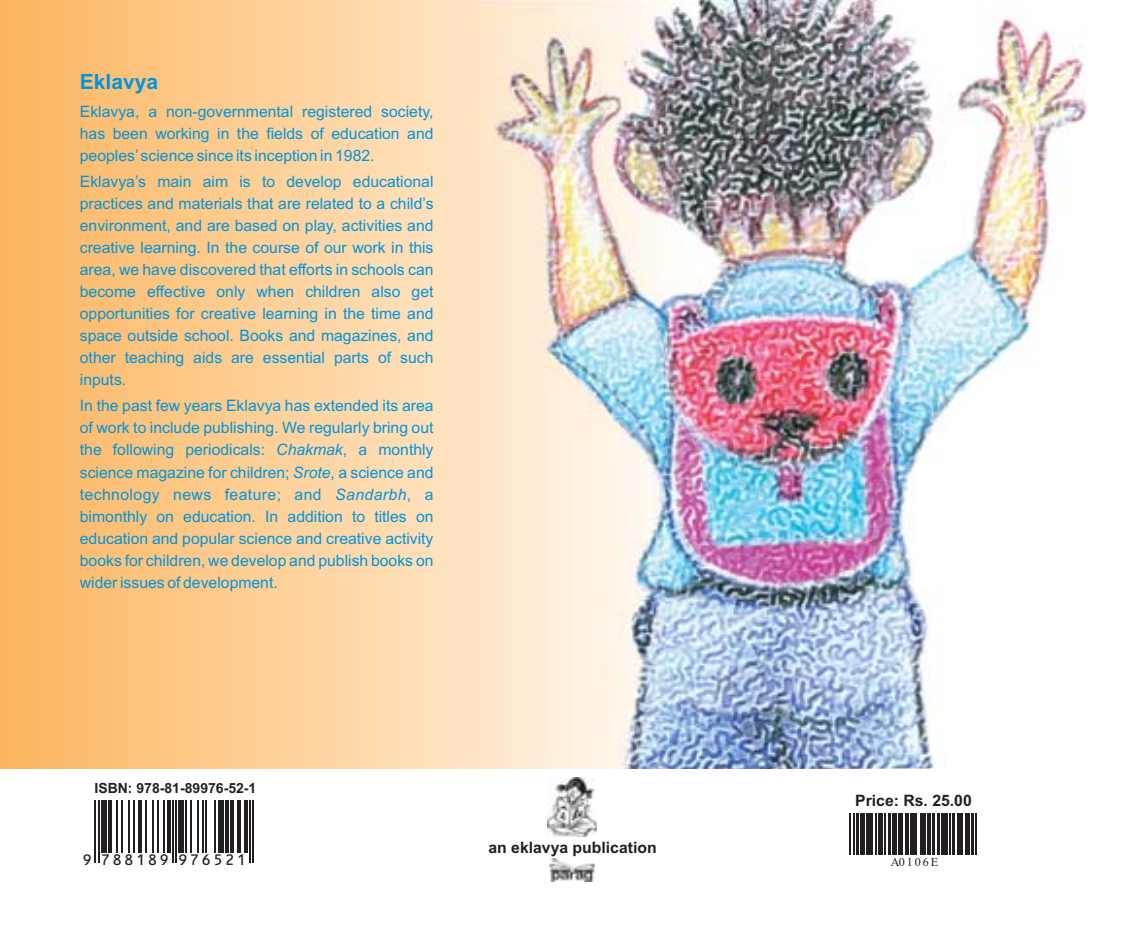
<style>
.page{position:relative;width:1122px;height:933px;background:#fff}
.page>*{position:absolute;margin:0;border:0;box-sizing:border-box;transform-origin:0 0}
.t1{font:700 21px "Arial";color:#0095da}
.t2{font:16.8px "OCRB10 Pitch BT";letter-spacing:.09em;color:#231f20}
.t3{font:15.75px/22.1px "Arial";color:#0095da;text-align:justify}
.t4{font:700 15.75px "Arial";color:#231f20}
.t5{font:700 14px "Arial";color:#231f20}
.t6{font:12.08px "Times New Roman";letter-spacing:.155em;color:#231f20}
.s1{font-style:italic}
</style>
<div class="page">
<svg style="left:0;top:0;width:479px;height:769px"></svg>
<img style="left:479px;top:0;width:609px;height:769px">
<hr style="left:94px;top:800px;width:2px;height:63px;background:#231f20">
<hr style="left:98px;top:800px;width:1px;height:63px;background:#231f20">
<div style="left:101px;top:800px;width:5px;height:52px;background:#231f20"></div>
<hr style="left:108px;top:800px;width:3px;height:52px;background:#231f20">
<hr style="left:116px;top:800px;width:2px;height:52px;background:#231f20">
<hr style="left:121px;top:800px;width:2px;height:52px;background:#231f20">
<hr style="left:128px;top:800px;width:2px;height:52px;background:#231f20">
<hr style="left:133px;top:800px;width:2px;height:52px;background:#231f20">
<hr style="left:138px;top:800px;width:4px;height:52px;background:#231f20">
<hr style="left:145px;top:800px;width:2px;height:52px;background:#231f20">
<hr style="left:152px;top:800px;width:1px;height:52px;background:#231f20">
<hr style="left:157px;top:800px;width:1px;height:52px;background:#231f20">
<hr style="left:163px;top:800px;width:2px;height:52px;background:#231f20">
<hr style="left:167px;top:800px;width:3px;height:52px;background:#231f20">
<hr style="left:172px;top:800px;width:1px;height:63px;background:#231f20">
<hr style="left:175px;top:800px;width:2px;height:63px;background:#231f20">
<div style="left:178px;top:800px;width:6px;height:52px;background:#231f20"></div>
<hr style="left:185px;top:800px;width:2px;height:52px;background:#231f20">
<hr style="left:190px;top:800px;width:2px;height:52px;background:#231f20">
<hr style="left:197px;top:800px;width:2px;height:52px;background:#231f20">
<hr style="left:202px;top:800px;width:2px;height:52px;background:#231f20">
<hr style="left:205px;top:800px;width:2px;height:52px;background:#231f20">
<hr style="left:214px;top:800px;width:1px;height:52px;background:#231f20">
<div style="left:219px;top:800px;width:5px;height:52px;background:#231f20"></div>
<hr style="left:225px;top:800px;width:4px;height:52px;background:#231f20">
<hr style="left:231px;top:800px;width:3px;height:52px;background:#231f20">
<hr style="left:237px;top:800px;width:4px;height:52px;background:#231f20">
<hr style="left:244px;top:800px;width:3px;height:52px;background:#231f20">
<hr style="left:249px;top:800px;width:2px;height:63px;background:#231f20">
<hr style="left:252px;top:800px;width:2px;height:63px;background:#231f20">
<svg style="left:850px;top:813px;width:127px;height:42px;fill:#231f20"></svg>
<hr style="left:849px;top:813px;width:1px;height:42px;background:#231f20">
<hr style="left:853px;top:813px;width:1px;height:42px;background:#231f20">
<hr style="left:855px;top:813px;width:3px;height:42px;background:#231f20">
<hr style="left:859px;top:813px;width:3px;height:42px;background:#231f20">
<hr style="left:863px;top:813px;width:1px;height:42px;background:#231f20">
<hr style="left:865px;top:813px;width:3px;height:42px;background:#231f20">
<hr style="left:869px;top:813px;width:1px;height:42px;background:#231f20">
<hr style="left:871px;top:813px;width:1px;height:42px;background:#231f20">
<hr style="left:875px;top:813px;width:1px;height:42px;background:#231f20">
<hr style="left:877px;top:813px;width:3px;height:42px;background:#231f20">
<hr style="left:881px;top:813px;width:1px;height:42px;background:#231f20">
<hr style="left:883px;top:813px;width:1px;height:42px;background:#231f20">
<hr style="left:887px;top:813px;width:3px;height:42px;background:#231f20">
<hr style="left:891px;top:813px;width:3px;height:42px;background:#231f20">
<hr style="left:895px;top:813px;width:1px;height:42px;background:#231f20">
<hr style="left:897px;top:813px;width:3px;height:42px;background:#231f20">
<hr style="left:901px;top:813px;width:1px;height:42px;background:#231f20">
<hr style="left:905px;top:813px;width:1px;height:42px;background:#231f20">
<hr style="left:907px;top:813px;width:1px;height:42px;background:#231f20">
<hr style="left:909px;top:813px;width:3px;height:42px;background:#231f20">
<hr style="left:913px;top:813px;width:1px;height:42px;background:#231f20">
<hr style="left:915px;top:813px;width:1px;height:42px;background:#231f20">
<hr style="left:919px;top:813px;width:3px;height:42px;background:#231f20">
<hr style="left:923px;top:813px;width:3px;height:42px;background:#231f20">
<hr style="left:927px;top:813px;width:1px;height:42px;background:#231f20">
<hr style="left:929px;top:813px;width:1px;height:42px;background:#231f20">
<hr style="left:931px;top:813px;width:3px;height:42px;background:#231f20">
<hr style="left:937px;top:813px;width:2px;height:42px;background:#231f20">
<hr style="left:940px;top:813px;width:1px;height:42px;background:#231f20">
<hr style="left:943px;top:813px;width:1px;height:42px;background:#231f20">
<hr style="left:945px;top:813px;width:3px;height:42px;background:#231f20">
<hr style="left:949px;top:813px;width:1px;height:42px;background:#231f20">
<hr style="left:951px;top:813px;width:3px;height:42px;background:#231f20">
<hr style="left:956px;top:813px;width:1px;height:42px;background:#231f20">
<hr style="left:959px;top:813px;width:1px;height:42px;background:#231f20">
<hr style="left:961px;top:813px;width:1px;height:42px;background:#231f20">
<hr style="left:965px;top:813px;width:1px;height:42px;background:#231f20">
<hr style="left:967px;top:813px;width:3px;height:42px;background:#231f20">
<hr style="left:971px;top:813px;width:2px;height:42px;background:#231f20">
<hr style="left:974px;top:813px;width:2px;height:42px;background:#231f20">
<img style="left:549px;top:858px;width:45px;height:23px">
<img style="left:547px;top:777px;width:49px;height:60px">
<h1 class="t1" style="left:80px;top:73px;width:80px">Eklavya</h1>
<p class="t3" style="left:80px;top:102px;width:355px">Eklavya, a non-governmental registered society, has been working in the fields of education and peoples’ science since its inception in 1982.</p>
<p class="t3" style="left:80px;top:172px;width:355px">Eklavya’s main aim is to develop educational practices and materials that are related to a child’s environment, and are based on play, activities and creative learning. In the course of our work in this area, we have discovered that efforts in schools can become effective only when children also get opportunities for creative learning in the time and space outside school. Books and magazines, and other teaching aids are essential parts of such inputs.</p>
<p class="t3" style="left:80px;top:396px;width:355px">In the past few years Eklavya has extended its area of work to include publishing. We regularly bring out the following periodicals: <span class="s1">Chakmak</span>, a monthly science magazine for children; <span class="s1">Srote</span>, a science and technology news feature; and <span class="s1">Sandarbh</span>, a bimonthly on education. In addition to titles on education and popular science and creative activity books for children, we develop and publish books on wider issues of development.</p>
<p class="t5" style="left:94px;top:783px;width:163px">ISBN: 978-81-89976-52-1</p>
<p class="t4" style="left:855px;top:794px;width:118px">Price: Rs. 25.00</p>
<p class="t4" style="left:488px;top:841px;width:170px">an eklavya publication</p>
<p class="t2" style="left:82px;top:849px;width:166px">9 788189 976521</p>
<p class="t6" style="left:890px;top:854px;width:49px">A0106E</p>
</div>
